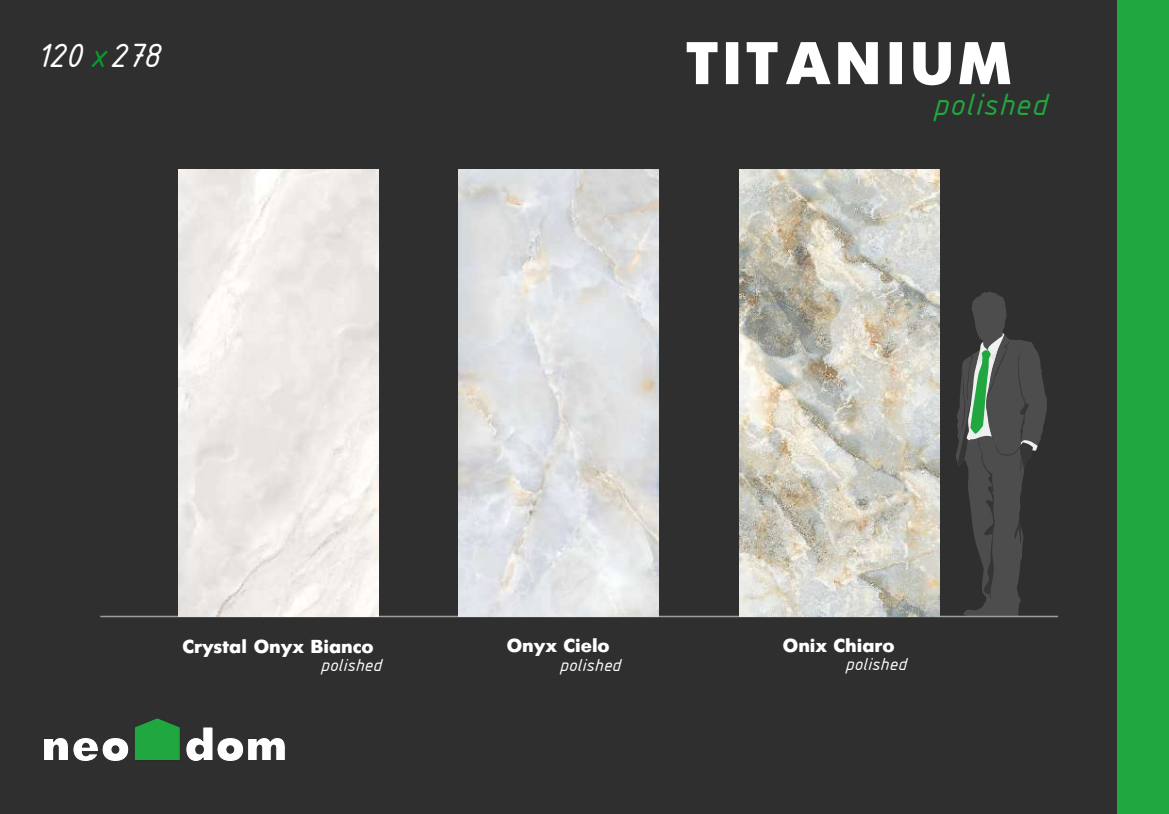
<style>
.page{position:relative;width:1169px;height:814px;background:#2f2f2f}
.page>*{position:absolute;margin:0;border:0;box-sizing:border-box;transform-origin:0 0}
.t1{font:700 60px "Futuris";letter-spacing:.07em;color:#fff}
.t2{font:36px "ISOCPEUR Italic";color:#fff}
.t3{font:33.12px "ISOCPEUR Italic";letter-spacing:.02em;color:#21a73f}
.t4{font:700 18.75px "Futuris";color:#fff}
.t5{font:18.75px "ISOCPEUR Italic";color:#fff}
.s1{color:#069a2e}
</style>
<div class="page">
<div style="left:1116px;top:0;width:53px;height:814px;background:#21a73f"></div>
<svg style="left:44px;top:718px;width:241px;height:43px"></svg>
<svg style="left:955px;top:292px;width:92px;height:324px"></svg>
<hr style="left:100px;top:616px;width:958px;height:1px;background:#9d9e9e">
<img style="left:178px;top:170px;width:200px;height:446px">
<img style="left:458px;top:170px;width:200px;height:446px">
<img style="left:739px;top:170px;width:200px;height:446px">
<h2 class="t2" style="left:36px;top:44px;width:125px">120 <span class="s1">x</span>278</h2>
<h1 class="t1" style="left:686px;top:39px;width:326px">TITANIUM</h1>
<h3 class="t3" style="left:932px;top:94px;width:115px">polished</h3>
<p class="t4" style="left:183px;top:638px;width:192px">Crystal Onyx Bianco</p>
<p class="t5" style="left:320px;top:658px;width:62px">polished</p>
<p class="t4" style="left:507px;top:638px;width:104px">Onyx Cielo</p>
<p class="t5" style="left:559px;top:658px;width:62px">polished</p>
<p class="t4" style="left:783px;top:638px;width:113px">Onix Chiaro</p>
<p class="t5" style="left:845px;top:658px;width:63px">polished</p>
</div>
